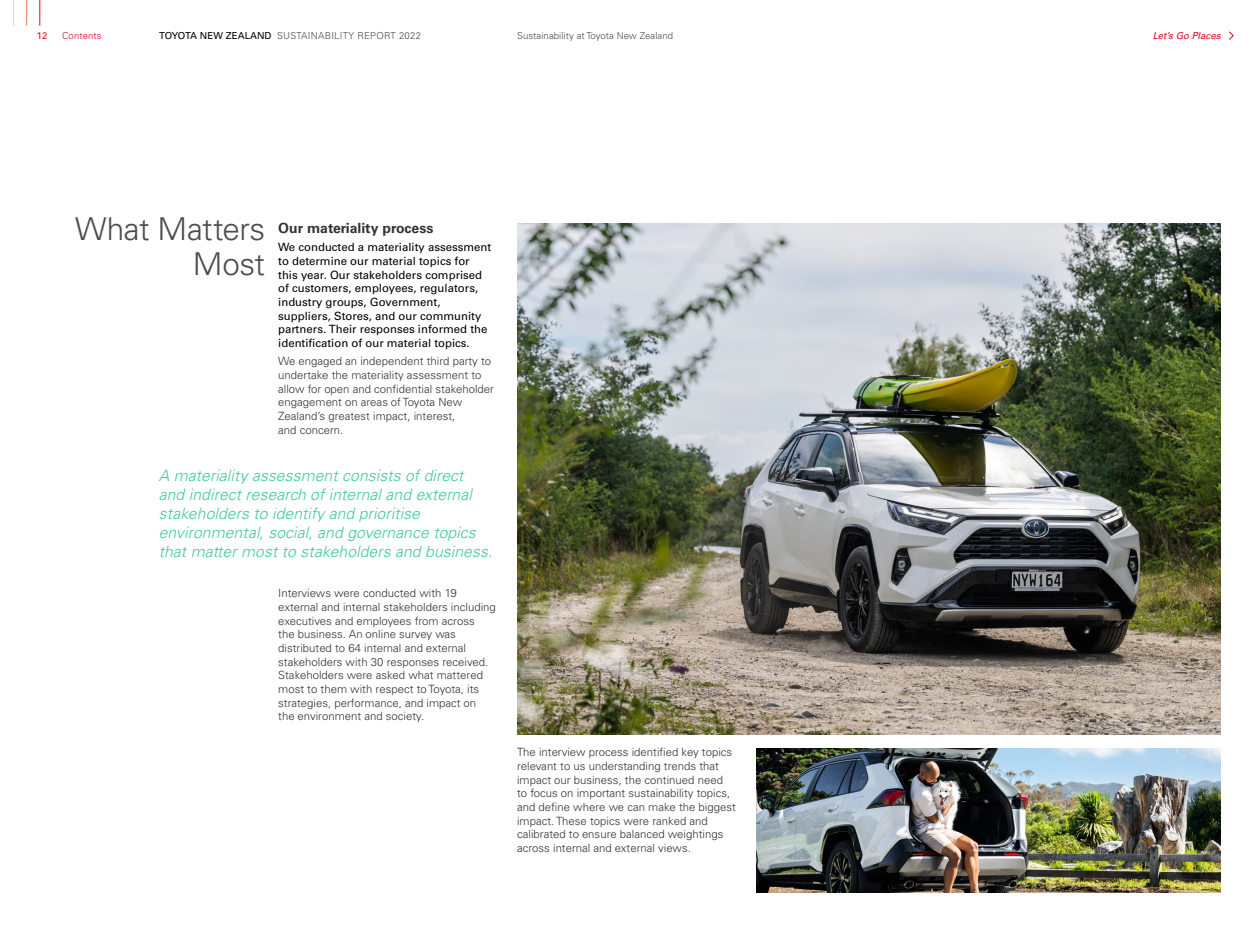
<style>
.page{position:relative;width:1260px;height:945px;background:#fff}
.page>*{position:absolute;margin:0;border:0;box-sizing:border-box;transform-origin:0 0}
.t1{font:300 31.5px/35px "Univers LT Pro 45";letter-spacing:-.015em;color:#4d4d4d;text-align:right}
.t2{font:italic 300 15.75px/18.9px "Univers LT Pro 45";letter-spacing:.005em;color:#3fca98}
.t3{font:700 14px "Univers LT Pro 65";color:#333}
.t4{font:300 11.38px/13.7px "Univers LT Pro 45";color:#333}
.t5{font:11.38px/13.7px "Univers LT Pro 55 Roman";color:#000}
.t6{font:300 9.62px "Univers LT Pro 45";letter-spacing:.025em;color:#4d4d4d}
.t7{font:300 9.62px "Univers LT Pro 45";letter-spacing:.005em;color:#4d4d4d}
.t8{font:italic 9.62px "Univers LT Pro 55";color:#e40521}
.t9{font:300 9.62px "Univers LT Pro 45";letter-spacing:.01em;color:#e40521}
.t10{font:9.62px "Univers LT Pro 55 Roman";color:#e40521}
.s1{font-family:"Univers LT Pro 55 Roman";font-weight:400;color:#000}
</style>
<div class="page">
<img style="left:517px;top:223px;width:704px;height:512px">
<img style="left:756px;top:748px;width:465px;height:144px">
<svg style="left:26px;top:0;width:1px;height:26px"></svg>
<svg style="left:39px;top:0;width:1px;height:26px"></svg>
<svg style="left:13px;top:0;width:1px;height:26px"></svg>
<svg style="left:1229px;top:31px;width:5px;height:9px"></svg>
<p class="t10" style="left:37px;top:29px;width:12px">12</p>
<p class="t9" style="left:62px;top:30px;width:41px">Contents</p>
<p class="t6" style="left:159px;top:30px;width:263px"><span class="s1">TOYOTA NEW ZEALAND</span> SUSTAINABILITY REPORT 2022</p>
<p class="t7" style="left:517px;top:30px;width:158px">Sustainability at Toyota New Zealand</p>
<p class="t8" style="left:1153px;top:29px;width:69px">Let’s Go Places</p>
<h1 class="t1" style="left:75px;top:210px;width:191px">What Matters<br>Most</h1>
<p class="t3" style="left:278px;top:218px;width:157px">Our materiality process</p>
<p class="t5" style="left:278px;top:240px;width:215px">We conducted a materiality assessment to determine our material topics for this year. Our stakeholders comprised of customers, employees, regulators, industry groups, Government, suppliers, Stores, and our community partners. Their responses informed the identification of our material topics.</p>
<p class="t4" style="left:278px;top:354px;width:217px">We engaged an independent third party to undertake the materiality assessment to allow for open and confidential stakeholder engagement on areas of Toyota New Zealand’s greatest impact, interest,<br>and concern.</p>
<h2 class="t2" style="left:159px;top:466px;width:335px">A materiality assessment consists of direct and indirect research of internal and external stakeholders to identify and prioritise environmental, social, and governance topics that matter most to stakeholders and business.</h2>
<p class="t4" style="left:278px;top:586px;width:219px">Interviews were conducted with 19 external and internal stakeholders including executives and employees from across<br>the business. An online survey was distributed to 64 internal and external stakeholders with 30 responses received.<br>Stakeholders were asked what mattered most to them with respect to Toyota, its strategies, performance, and impact on<br>the environment and society.</p>
<p class="t4" style="left:517px;top:745px;width:220px">The interview process identified key topics relevant to us understanding trends that impact our business, the continued need to focus on important sustainability topics, and define where we can make the biggest impact. These topics were ranked and calibrated to ensure balanced weightings across internal and external views.</p>
</div>
